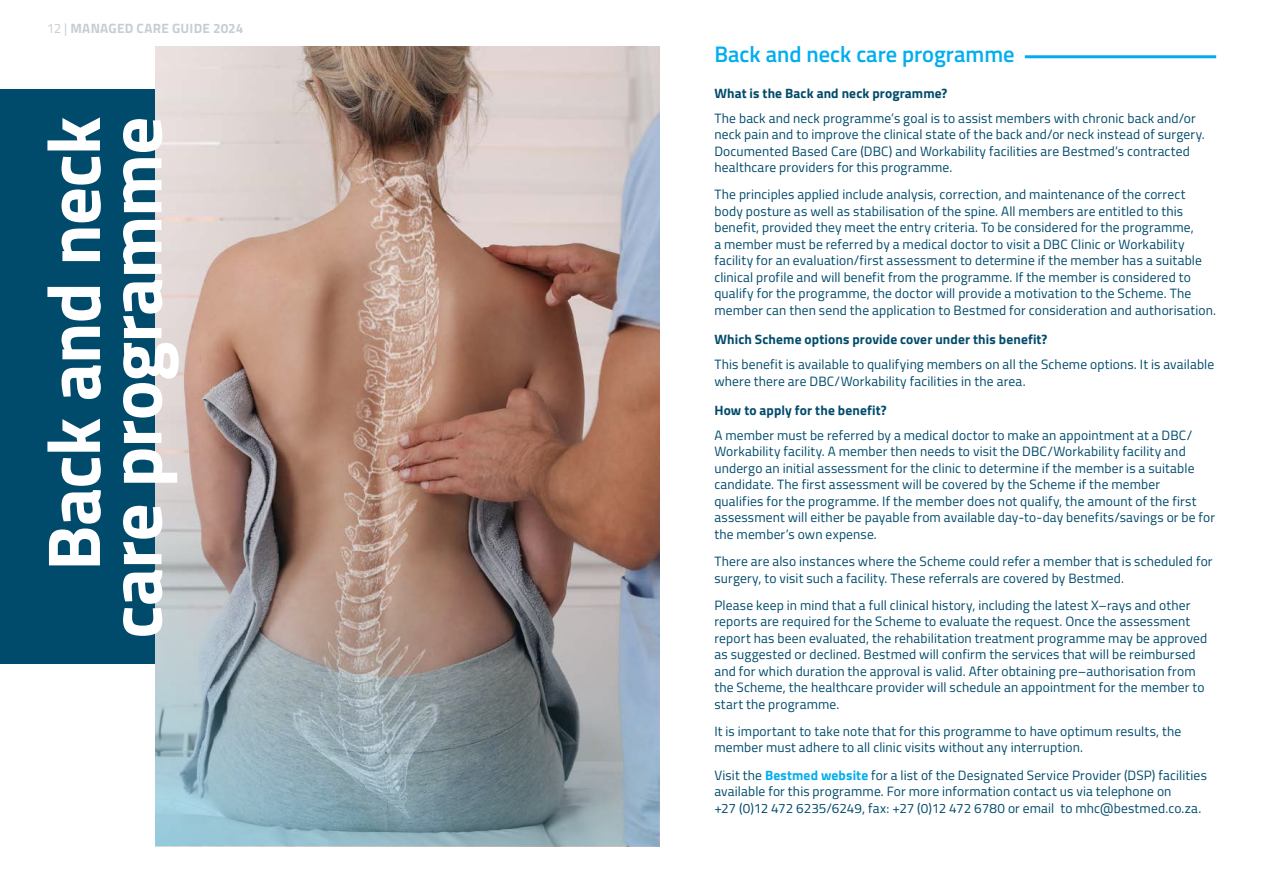
<style>
.page{position:relative;width:1263px;height:893px;background:#fff}
.page>*{position:absolute;margin:0;border:0;box-sizing:border-box;transform-origin:0 0}
.OPTION_BLOCKS{font:700 75px/61.5px "Titillium Web";letter-spacing:-.015em;color:#fff;text-align:right}
.t1{font:600 22.5px "Titillium Web";color:#00aeef}
.BODY{font:13.5px/16.5px "Titillium Web";letter-spacing:.01em;color:#004b6c}
.HIGHLIGHT{font:700 13.5px "Titillium Web";letter-spacing:.01em;color:#004b6c}
.t2{font:700 13.5px "Titillium Web";letter-spacing:.02em;color:#c6ced4}
.s1{font-weight:400}
.s2{font-weight:700;color:#00aeef}
</style>
<div class="page">
<div style="left:0;top:89px;width:206px;height:575px;background:#004b6c"></div>
<img style="left:155px;top:47px;width:504px;height:800px">
<hr style="left:1262px;top:89px;width:1px;height:489px;background:#004b6c">
<img style="left:155px;top:327px;width:504px;height:519px">
<hr style="left:1025px;top:55px;width:191px;height:3px;background:#00aeef">
<p class="t2" style="left:47px;top:18px;width:198px"><span class="s1">12 |</span> MANAGED CARE GUIDE 2024</p>
<p class="OPTION_BLOCKS" style="left:39px;top:639px;width:524px;rotate:-90deg">Back and neck care programme</p>
<h1 class="t1" style="left:714px;top:37px;width:302px">Back and neck care programme</h1>
<p class="HIGHLIGHT" style="left:714px;top:83px;width:235px">What is the Back and neck programme?</p>
<p class="BODY" style="left:714px;top:109px;width:492px">The back and neck programme’s goal is to assist members with chronic back and/or neck pain and to improve the clinical state of the back and/or neck instead of surgery.<br>Documented Based Care (DBC) and Workability facilities are Bestmed’s contracted healthcare providers for this programme.</p>
<p class="BODY" style="left:714px;top:186px;width:503px">The principles applied include analysis, correction, and maintenance of the correct body posture as well as stabilisation of the spine. All members are entitled to this benefit, provided they meet the entry criteria. To be considered for the programme,<br>a member must be referred by a medical doctor to visit a DBC Clinic or Workability facility for an evaluation/first assessment to determine if the member has a suitable clinical profile and will benefit from the programme. If the member is considered to qualify for the programme, the doctor will provide a motivation to the Scheme. The member can then send the application to Bestmed for consideration and authorisation.</p>
<p class="HIGHLIGHT" style="left:714px;top:329px;width:335px">Which Scheme options provide cover under this benefit?</p>
<p class="BODY" style="left:714px;top:356px;width:501px">This benefit is available to qualifying members on all the Scheme options. It is available where there are DBC/Workability facilities in the area.</p>
<p class="HIGHLIGHT" style="left:714px;top:400px;width:174px">How to apply for the benefit?</p>
<p class="BODY" style="left:714px;top:426px;width:502px">A member must be referred by a medical doctor to make an appointment at a DBC/ Workability facility. A member then needs to visit the DBC/Workability facility and undergo an initial assessment for the clinic to determine if the member is a suitable candidate. The first assessment will be covered by the Scheme if the member<br>qualifies for the programme. If the member does not qualify, the amount of the first assessment will either be payable from available day-to-day benefits/savings or be for the member’s own expense.</p>
<p class="BODY" style="left:714px;top:552px;width:500px">There are also instances where the Scheme could refer a member that is scheduled for surgery, to visit such a facility. These referrals are covered by Bestmed.</p>
<p class="BODY" style="left:714px;top:596px;width:494px">Please keep in mind that a full clinical history, including the latest X–rays and other reports are required for the Scheme to evaluate the request. Once the assessment report has been evaluated, the rehabilitation treatment programme may be approved as suggested or declined. Bestmed will confirm the services that will be reimbursed and for which duration the approval is valid. After obtaining pre–authorisation from the Scheme, the healthcare provider will schedule an appointment for the member to start the programme.</p>
<p class="BODY" style="left:714px;top:722px;width:468px">It is important to take note that for this programme to have optimum results, the member must adhere to all clinic visits without any interruption.</p>
<p class="BODY" style="left:714px;top:766px;width:494px">Visit the <span class="s2">Bestmed website</span> for a list of the Designated Service Provider (DSP) facilities available for this programme. For more information contact us via telephone on<br>+27 (0)12 472 6235/6249, fax: +27 (0)12 472 6780 or email to mhc@bestmed.co.za.</p>
</div>
